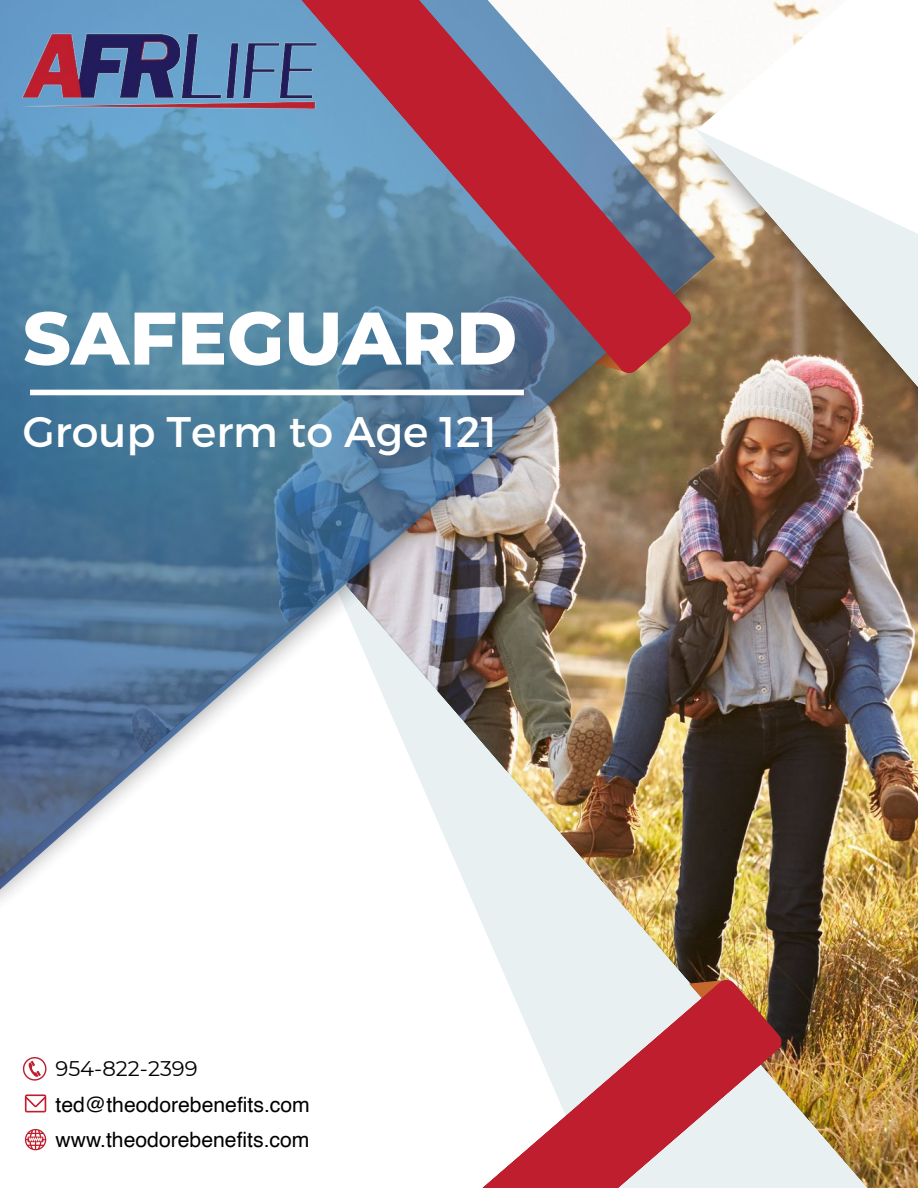
<style>
.page{position:relative;width:918px;height:1188px;background:#fff}
.page>*{position:absolute;margin:0;border:0;box-sizing:border-box;transform-origin:0 0}
.t1{font:800 74.25px "Montserrat";color:#fff}
.t2{font:42.75px "Montserrat";color:#fff}
.t3{font:21.15px/35.1px "Helvetica";color:#000}
.t4{font:21.15px "Montserrat";color:#000}
</style>
<div class="page">
<svg style="left:486px;top:931px;width:210px;height:48px;background:#d7dbd7"></svg>
<img style="left:472px;top:901px;width:224px;height:30px">
<img style="left:0;top:0;width:696px;height:901px">
<svg style="left:70px;top:0;width:622px;height:374px;background:#818198"></svg>
<svg style="left:482px;top:979px;width:214px;height:209px"></svg>
<img style="left:696px;top:0;width:222px;height:1188px">
<img style="left:695px;top:128px;width:223px;height:391px">
<div style="left:30px;top:390px;width:494px;height:5px;background:#fff"></div>
<svg style="left:23px;top:1057px;width:24px;height:24px"></svg>
<svg style="left:25px;top:1094px;width:21px;height:18px"></svg>
<svg style="left:25px;top:1129px;width:21px;height:21px"></svg>
<img style="left:23px;top:0;width:294px;height:109px">
<h1 class="t1" style="left:23px;top:293px;width:496px">SAFEGUARD</h1>
<h2 class="t2" style="left:23px;top:404px;width:476px">Group Term to Age 121</h2>
<p class="t4" style="left:55px;top:1056px;width:144px">954-822-2399</p>
<p class="t3" style="left:55px;top:1089px;width:256px">ted@theodorebenefits.com www.theodorebenefits.com</p>
</div>
